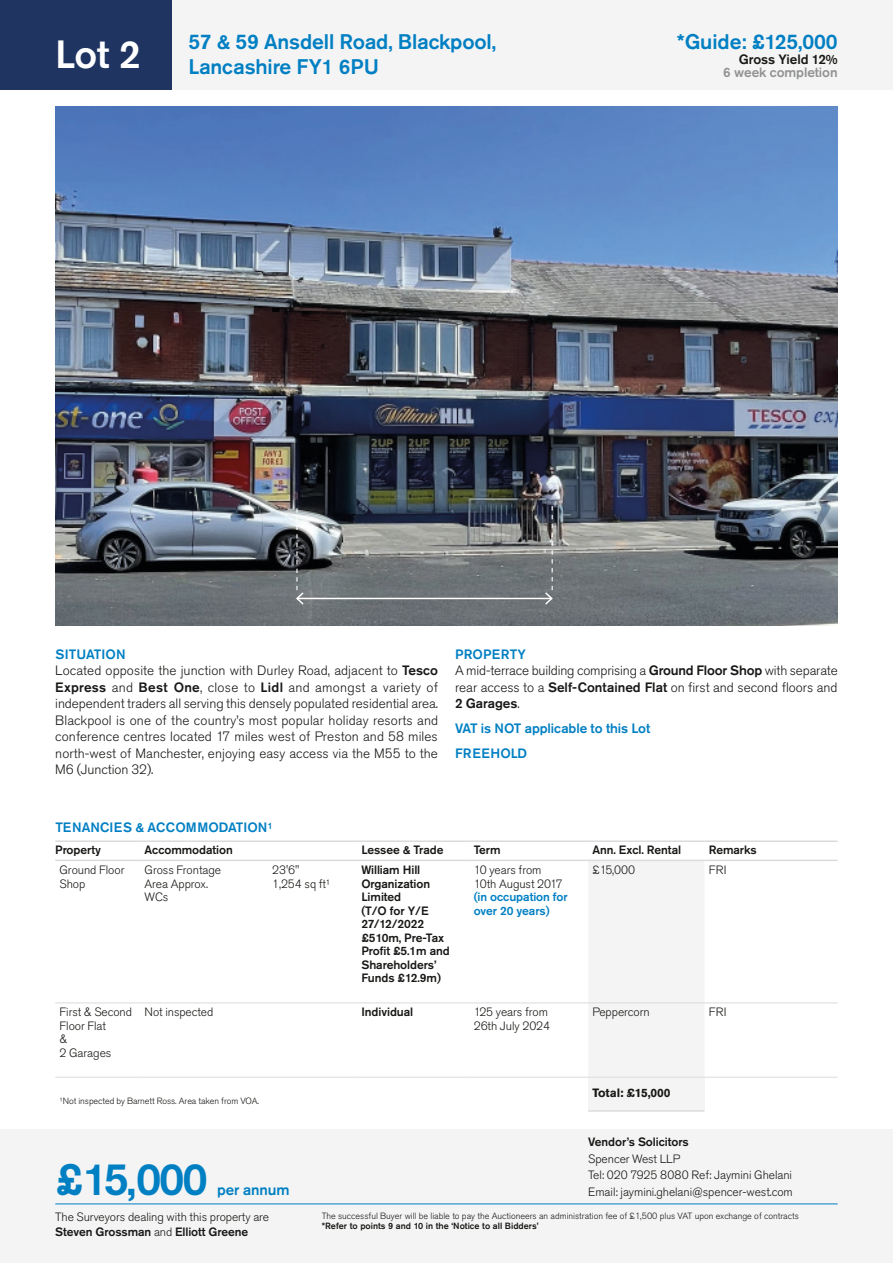
<style>
.page{position:relative;width:893px;height:1263px;background:#fff}
.page>*{position:absolute;margin:0;border:0;box-sizing:border-box;transform-origin:0 0}
.t1{font:500 45px "Akzidenz Grotesk Pro";color:#007fc3}
.t2{font:500 39px "Akzidenz Grotesk Pro";color:#fff}
.t3{font:500 21px/25.2px "Akzidenz Grotesk Pro";letter-spacing:-.005em;color:#007fc3}
.t4{font:500 15px "Akzidenz Grotesk Pro";letter-spacing:-.005em;color:#007fc3}
.t5{font:300 13.5px/16.5px "Akzidenz Grotesk Pro";letter-spacing:.005em;color:#181816}
.t6{font:500 13.5px/24.8px "Akzidenz Grotesk Pro";letter-spacing:.005em;color:#007fc3}
.t7{font:500 13.5px "Akzidenz Grotesk Pro";letter-spacing:-.005em;color:#919292}
.t8{font:500 13.5px "Akzidenz Grotesk Pro";letter-spacing:-.005em;color:#181816}
.t9{font:300 12px/13.5px "Akzidenz Grotesk Pro";letter-spacing:-.005em;color:#181816}
.t10{font:500 12px/13.5px "Akzidenz Grotesk Pro";letter-spacing:-.005em;color:#181816}
.t11{font:500 12px/13.5px "Akzidenz Grotesk Pro";letter-spacing:-.005em;color:#007fc3}
.t12{font:700 12px "Akzidenz Grotesk Pro";letter-spacing:-.005em;color:#181816}
.t13{font:300 9px "Akzidenz Grotesk Pro";color:#181816}
.t14{font:500 9px "Akzidenz Grotesk Pro";color:#181816}
.s1{font-weight:500;color:#007fc3}
.s2{font-weight:500}
</style>
<div class="page">
<div style="left:0;top:0;width:893px;height:89px;background:#f4f4f4"></div>
<div style="left:0;top:1129px;width:893px;height:134px;background:#f4f4f4"></div>
<div style="left:0;top:0;width:171px;height:89px;background:#203461"></div>
<hr style="left:55px;top:1203px;width:783px;height:1px;background:#007fc3">
<img style="left:55px;top:106px;width:783px;height:520px">
<div style="left:588px;top:861px;width:116px;height:216px;background:#f4f4f4"></div>
<div style="left:588px;top:1077px;width:116px;height:34px;background:#f4f4f4"></div>
<hr style="left:140px;top:1002px;width:217px;height:1px;background:#dadbdb">
<hr style="left:140px;top:840px;width:217px;height:2px;background:#dadbdb">
<hr style="left:357px;top:840px;width:112px;height:2px;background:#dadbdb">
<hr style="left:140px;top:860px;width:217px;height:1px;background:#dadbdb">
<hr style="left:357px;top:860px;width:112px;height:1px;background:#dadbdb">
<hr style="left:55px;top:1077px;width:85px;height:1px;background:#dadbdb">
<hr style="left:140px;top:1077px;width:217px;height:1px;background:#dadbdb">
<hr style="left:357px;top:1077px;width:112px;height:1px;background:#dadbdb">
<hr style="left:469px;top:1077px;width:119px;height:1px;background:#dadbdb">
<hr style="left:55px;top:840px;width:85px;height:2px;background:#dadbdb">
<hr style="left:469px;top:840px;width:119px;height:2px;background:#dadbdb">
<hr style="left:588px;top:840px;width:116px;height:2px;background:#dadbdb">
<hr style="left:704px;top:840px;width:134px;height:2px;background:#dadbdb">
<hr style="left:55px;top:860px;width:85px;height:1px;background:#dadbdb">
<hr style="left:469px;top:860px;width:119px;height:1px;background:#dadbdb">
<hr style="left:588px;top:860px;width:116px;height:1px;background:#dadbdb">
<hr style="left:704px;top:860px;width:134px;height:1px;background:#dadbdb">
<hr style="left:588px;top:1110px;width:116px;height:2px;background:#dadbdb">
<hr style="left:588px;top:1077px;width:116px;height:1px;background:#dadbdb">
<hr style="left:704px;top:1077px;width:134px;height:1px;background:#dadbdb">
<hr style="left:55px;top:1002px;width:85px;height:1px;background:#dadbdb">
<hr style="left:357px;top:1002px;width:112px;height:1px;background:#dadbdb">
<hr style="left:469px;top:1002px;width:119px;height:1px;background:#dadbdb">
<hr style="left:588px;top:1002px;width:116px;height:1px;background:#dadbdb">
<hr style="left:704px;top:1002px;width:134px;height:1px;background:#dadbdb">
<hr style="left:297px;top:598px;width:255px;height:1px;background:#fff">
<svg style="left:295px;top:508px;width:10px;height:98px"></svg>
<svg style="left:544px;top:506px;width:10px;height:100px"></svg>
<h2 class="t2" style="left:55px;top:29px;width:87px">Lot 2</h2>
<h3 class="t3" style="left:189px;top:29px;width:309px">57 &amp; 59 Ansdell Road, Blackpool,<br>Lancashire FY1 6PU</h3>
<h3 class="t3" style="left:677px;top:29px;width:162px">*Guide: £125,000</h3>
<p class="t8" style="left:739px;top:50px;width:100px">Gross Yield 12%</p>
<p class="t7" style="left:723px;top:64px;width:116px">6 week completion</p>
<p class="t5" style="left:55px;top:646px;width:384px"><span class="s1">SITUATION<br></span>Located opposite the junction with Durley Road, adjacent to <span class="s2">Tesco Express</span> and <span class="s2">Best One</span>, close to <span class="s2">Lidl</span> and amongst a variety of independent traders all serving this densely populated residential area.<br>Blackpool is one of the country’s most popular holiday resorts and conference centres located 17 miles west of Preston and 58 miles north-west of Manchester, enjoying easy access via the M55 to the M6 (Junction 32).</p>
<p class="t5" style="left:455px;top:646px;width:384px"><span class="s1">PROPERTY<br></span>A mid-terrace building comprising a <span class="s2">Ground Floor Shop</span> with separate rear access to a <span class="s2">Self-Contained Flat</span> on first and second floors and <span class="s2">2 Garages</span>.</p>
<p class="t6" style="left:455px;top:716px;width:197px">VAT is NOT applicable to this Lot<br>FREEHOLD</p>
<p class="t6" style="left:55px;top:815px;width:219px">TENANCIES &amp; ACCOMMODATION1</p>
<p class="t10" style="left:55px;top:843px;width:47px">Property</p>
<p class="t10" style="left:145px;top:843px;width:90px">Accommodation</p>
<p class="t10" style="left:361px;top:843px;width:84px">Lessee &amp; Trade</p>
<p class="t10" style="left:474px;top:843px;width:28px">Term</p>
<p class="t10" style="left:592px;top:843px;width:90px">Ann. Excl. Rental</p>
<p class="t10" style="left:709px;top:843px;width:50px">Remarks</p>
<p class="t9" style="left:60px;top:863px;width:66px">Ground Floor<br>Shop</p>
<p class="t9" style="left:145px;top:863px;width:78px">Gross Frontage</p>
<p class="t9" style="left:272px;top:863px;width:29px">23'6"</p>
<p class="t10" style="left:361px;top:863px;width:90px">William Hill<br>Organization<br>Limited<br>(T/O for Y/E<br>27/12/2022 £510m, Pre-Tax<br>Profit £5.1m and<br>Shareholders’<br>Funds £12.9m)</p>
<p class="t9" style="left:474px;top:863px;width:91px">10 years from<br>10th August 2017</p>
<p class="t9" style="left:592px;top:863px;width:44px">£15,000</p>
<p class="t9" style="left:709px;top:863px;width:19px">FRI</p>
<p class="t9" style="left:145px;top:877px;width:65px">Area Approx.</p>
<p class="t9" style="left:272px;top:877px;width:60px">1,254 sq ft¹</p>
<p class="t9" style="left:145px;top:890px;width:25px">WCs</p>
<p class="t11" style="left:474px;top:890px;width:96px">(in occupation for over 20 years)</p>
<p class="t9" style="left:60px;top:1005px;width:74px">First &amp; Second<br>Floor Flat<br>&amp;<br>2 Garages</p>
<p class="t9" style="left:145px;top:1005px;width:70px">Not inspected</p>
<p class="t10" style="left:361px;top:1005px;width:53px">Individual</p>
<p class="t9" style="left:474px;top:1005px;width:78px">125 years from<br>26th July 2024</p>
<p class="t9" style="left:592px;top:1005px;width:59px">Peppercorn</p>
<p class="t9" style="left:709px;top:1005px;width:19px">FRI</p>
<p class="t13" style="left:60px;top:1095px;width:201px">¹Not inspected by Barnett Ross. Area taken from VOA.</p>
<p class="t12" style="left:592px;top:1085px;width:80px">Total: £15,000</p>
<h1 class="t1" style="left:55px;top:1150px;width:154px">£15,000</h1>
<p class="t4" style="left:217px;top:1180px;width:74px">per annum</p>
<p class="t9" style="left:55px;top:1209px;width:215px;line-height:15px">The Surveyors dealing with this property are<br><span class="s2">Steven Grossman</span> and <span class="s2">Elliott Greene</span></p>
<p class="t10" style="left:588px;top:1135px;width:102px">Vendor’s Solicitors</p>
<p class="t9" style="left:588px;top:1150px;width:206px;line-height:16.5px">Spencer West LLP<br>Tel: 020 7925 8080 Ref: Jaymini Ghelani<br>Email: jaymini.ghelani@spencer-west.com</p>
<p class="t13" style="left:322px;top:1209px;width:479px">The successful Buyer will be liable to pay the Auctioneers an administration fee of £1,500 plus VAT upon exchange of contracts</p>
<p class="t14" style="left:322px;top:1220px;width:218px">*Refer to points 9 and 10 in the ‘Notice to all Bidders’</p>
</div>
